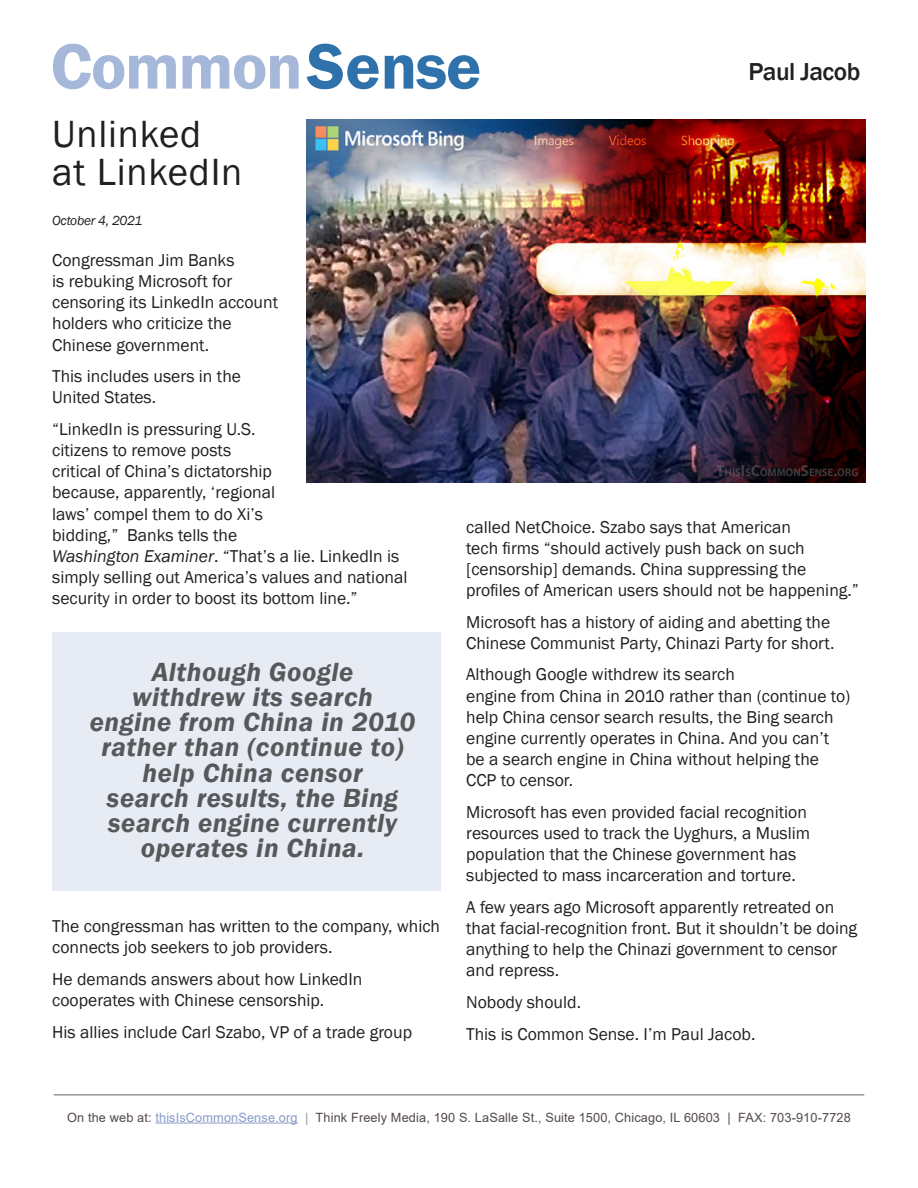
<style>
.page{position:relative;width:918px;height:1188px;background:#fff}
.page>*{position:absolute;margin:0;border:0;box-sizing:border-box;transform-origin:0 0}
.t1{font:600 66.45px "Franklin Gothic";letter-spacing:-.02em;color:#a6b8d9}
.t2{font:39px/37.5px "Franklin Gothic";letter-spacing:.02em;color:#231f20}
.t3{font:italic 600 27px/25.2px "Franklin Gothic";letter-spacing:.02em;color:#57585a;text-align:center}
.t4{font:500 25.2px "Franklin Gothic";letter-spacing:-.02em;color:#231f20}
.t5{font:17.7px/21.1px "Franklin Gothic";color:#231f20}
.t6{font:italic 13.5px "Franklin Gothic";letter-spacing:-.02em;color:#231f20}
.t7{font:12.75px "Arial";letter-spacing:.01em;color:#524a47}
.s1{color:#2f71ab}
.s2{font-style:italic}
.s3{color:#879bc7}
.s4{color:#939598}
</style>
<div class="page">
<hr style="left:155px;top:1123px;width:143px;height:1px;background:#879bc7">
<img style="left:306px;top:119px;width:560px;height:364px">
<hr style="left:54px;top:1095px;width:810px;height:1px;background:#636366">
<div style="left:52px;top:632px;width:389px;height:258px;background:#e7ebf4"></div>
<p class="t1" style="left:51px;top:25px;width:432px">Common<span class="s1">Sense</span></p>
<p class="t4" style="left:748px;top:56px;width:113px">Paul Jacob</p>
<p class="t2" style="left:52px;top:116px;width:192px">Unlinked at LinkedIn</p>
<p class="t6" style="left:52px;top:212px;width:92px">October 4, 2021</p>
<p class="t5" style="left:52px;top:250px;width:227px">Congressman Jim Banks<br>is rebuking Microsoft for censoring its LinkedIn account holders who criticize the<br>Chinese government.</p>
<p class="t5" style="left:52px;top:366px;width:190px">This includes users in the<br>United States.</p>
<p class="t5" style="left:52px;top:419px;width:357px">“LinkedIn is pressuring U.S.<br>citizens to remove posts<br>critical of China’s dictatorship<br>because, apparently, ‘regional<br>laws’ compel them to do Xi’s<br>bidding,” Banks tells the<br><span class="s2">Washington Examiner</span>. “That’s a lie. LinkedIn is simply selling out America’s values and national security in order to boost its bottom line.”</p>
<p class="t3" style="left:90px;top:659px;width:327px">Although Google<br>withdrew its search engine from China in 2010 rather than (continue to) help China censor<br>search results, the Bing search engine currently operates in China.</p>
<p class="t5" style="left:52px;top:916px;width:389px">The congressman has written to the company, which connects job seekers to job providers.</p>
<p class="t5" style="left:52px;top:969px;width:312px">He demands answers about how LinkedIn cooperates with Chinese censorship.</p>
<p class="t5" style="left:52px;top:1021px;width:361px">His allies include Carl Szabo, VP of a trade group</p>
<p class="t5" style="left:466px;top:516px;width:394px">called NetChoice. Szabo says that American<br>tech firms “should actively push back on such [censorship] demands. China suppressing the profiles of American users should not be happening.”</p>
<p class="t5" style="left:466px;top:612px;width:370px">Microsoft has a history of aiding and abetting the<br>Chinese Communist Party, Chinazi Party for short.</p>
<p class="t5" style="left:466px;top:664px;width:386px">Although Google withdrew its search<br>engine from China in 2010 rather than (continue to) help China censor search results, the Bing search engine currently operates in China. And you can’t be a search engine in China without helping the CCP to censor.</p>
<p class="t5" style="left:466px;top:802px;width:346px">Microsoft has even provided facial recognition resources used to track the Uyghurs, a Muslim population that the Chinese government has subjected to mass incarceration and torture.</p>
<p class="t5" style="left:466px;top:897px;width:393px">A few years ago Microsoft apparently retreated on that facial-recognition front. But it shouldn’t be doing anything to help the Chinazi government to censor and repress.</p>
<p class="t5" style="left:466px;top:992px;width:116px">Nobody should.</p>
<p class="t5" style="left:466px;top:1024px;width:291px">This is Common Sense. I’m Paul Jacob.</p>
<p class="t7" style="left:67px;top:1108px;width:785px">On the web at: <span class="s3">thisIsCommonSense.org</span> <span class="s4">|</span> Think Freely Media, 190 S. LaSalle St., Suite 1500, Chicago, IL 60603 | FAX: 703-910-7728</p>
</div>
